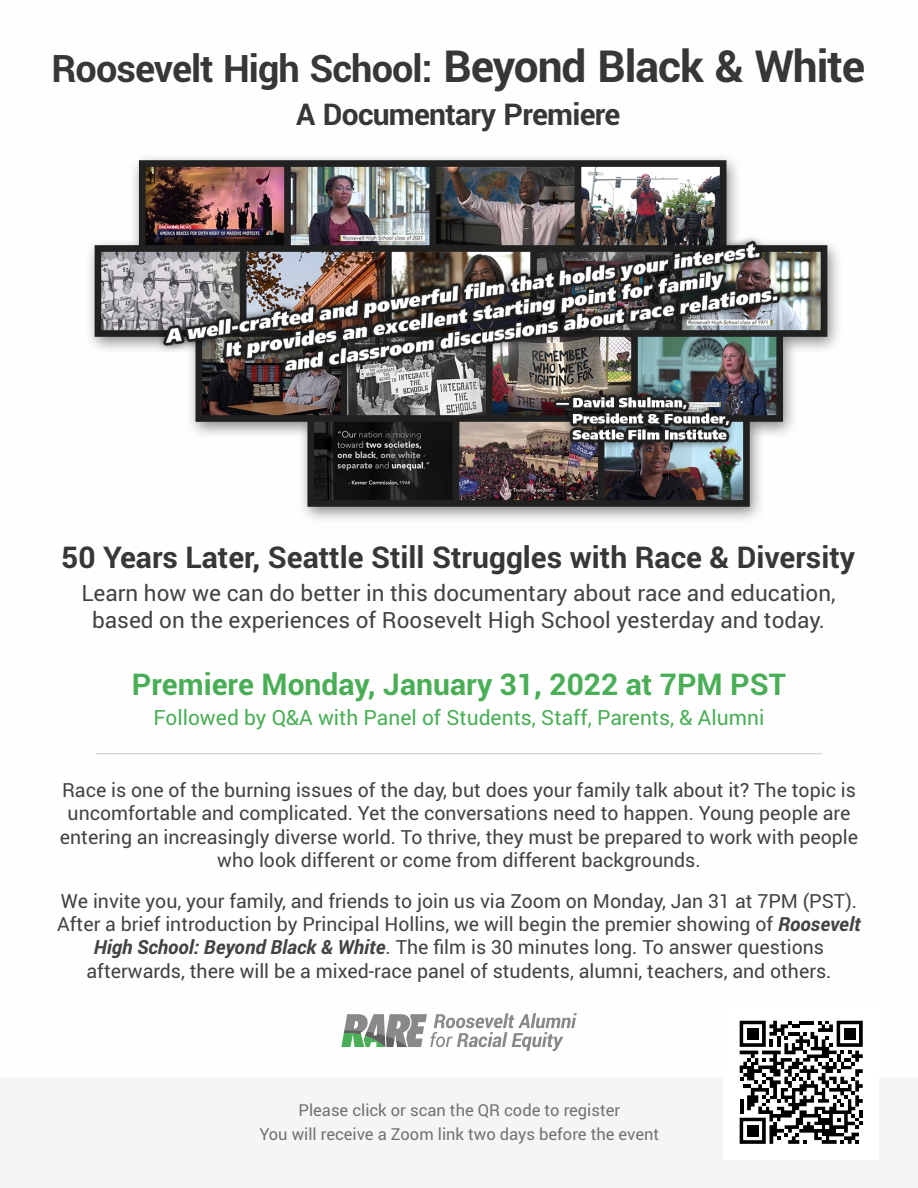
<style>
.page{position:relative;width:918px;height:1188px;background:#fff}
.page>*{position:absolute;margin:0;border:0;box-sizing:border-box;transform-origin:0 0}
.t1{font:700 37.95px "Roboto";letter-spacing:-.025em;color:#373736}
.t2{font:700 30px "Roboto";color:#373736}
.t3{font:700 30px "Roboto";color:#49ae56}
.t4{font:700 30px "Roboto";letter-spacing:-.025em;color:#373736}
.t5{font:22.5px/26.7px "Roboto";color:#434342;text-align:center}
.t6{font:21px "Roboto";color:#49ae56}
.t7{font:19.5px/23.1px "Roboto";color:#434342;text-align:center}
.t8{font:16.5px/24px "Roboto";color:#727271;text-align:center}
.s1{font-size:44.25px}
.s2{font-weight:700;font-style:italic}
</style>
<div class="page">
<div style="left:0;top:1079px;width:918px;height:109px;background:#f5f5f5"></div>
<svg style="left:341px;top:1013px;width:236px;height:38px"></svg>
<img style="left:89px;top:157px;width:749px;height:363px">
<div style="left:723px;top:1004px;width:156px;height:156px;background:#fff"></div>
<svg style="left:740px;top:1021px;width:123px;height:123px"></svg>
<hr style="left:96px;top:753px;width:726px;height:1px;background:#ccc">
<h1 class="t1" style="left:51px;top:42px;width:815px">Roosevelt High School: <span class="s1">Beyond Black &amp; White</span></h1>
<h2 class="t4" style="left:296px;top:93px;width:326px">A Documentary Premiere</h2>
<h2 class="t2" style="left:61px;top:536px;width:796px">50 Years Later, Seattle Still Struggles with Race &amp; Diversity</h2>
<p class="t5" style="left:81px;top:579px;width:756px">Learn how we can do better in this documentary about race and education, based on the experiences of Roosevelt High School yesterday and today.</p>
<h2 class="t3" style="left:132px;top:663px;width:656px">Premiere Monday, January 31, 2022 at 7PM PST</h2>
<p class="t6" style="left:154px;top:703px;width:612px">Followed by Q&amp;A with Panel of Students, Staff, Parents, &amp; Alumni</p>
<p class="t7" style="left:60px;top:778px;width:800px">Race is one of the burning issues of the day, but does your family talk about it? The topic is uncomfortable and complicated. Yet the conversations need to happen. Young people are entering an increasingly diverse world. To thrive, they must be prepared to work with people who look different or come from different backgrounds.</p>
<p class="t7" style="left:57px;top:889px;width:805px">We invite you, your family, and friends to join us via Zoom on Monday, Jan 31 at 7PM (PST).<br>After a brief introduction by Principal Hollins, we will begin the premier showing of <span class="s2">Roosevelt High School: Beyond Black &amp; White</span>. The film is 30 minutes long. To answer questions afterwards, there will be a mixed-race panel of students, alumni, teachers, and others.</p>
<p class="t8" style="left:259px;top:1097px;width:401px">Please click or scan the QR code to register<br>You will receive a Zoom link two days before the event</p>
</div>
